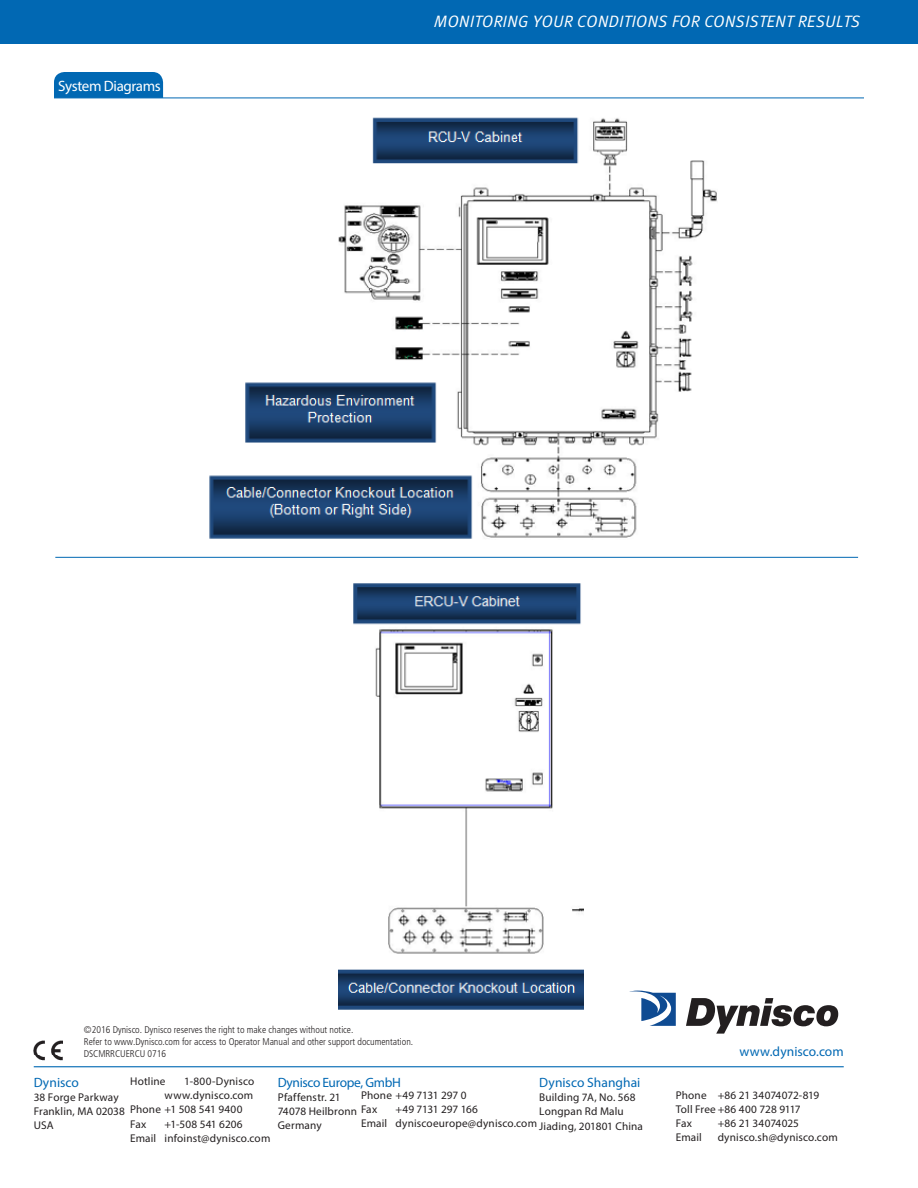
<style>
.page{position:relative;width:918px;height:1188px;background:#fff}
.page>*{position:absolute;margin:0;border:0;box-sizing:border-box;transform-origin:0 0}
.t1{font:16.5px "Meta Normal LF Italic Caps";color:#fff}
.t2{font:15px "Myriad Pro";letter-spacing:-.025em;color:#fff}
.X2_AddressesBOLD{font:13.5px "Myriad Pro";color:#0168b3}
.X2_AddressesBOLD-2{font:13.5px "Myriad Pro";letter-spacing:-.025em;color:#0168b3}
.X2_AddressesBOLD-3{font:11.25px/14.2px "Myriad Pro";letter-spacing:.015em;color:#231f20}
.X2_AddressesBOLD-4{font:11.25px "Myriad Pro";letter-spacing:-.01em;color:#231f20}
.X3_Code{font:300 condensed 9.75px/11.7px "Frutiger LT Std";color:#231f20}
</style>
<div class="page">
<img style="left:205px;top:97px;width:523px;height:442px">
<div style="left:0;top:0;width:918px;height:43px;background:#0168b3"></div>
<hr style="left:34px;top:1066px;width:810px;height:1px;background:#0168b3">
<img style="left:583px;top:984px;width:61px;height:14px">
<svg style="left:686px;top:998px;width:152px;height:36px"></svg>
<svg style="left:629px;top:991px;width:47px;height:35px"></svg>
<hr style="left:54px;top:98px;width:810px;height:1px;background:#0168b3">
<div style="left:54px;top:72px;width:109px;height:26px;background:#0168b3"></div>
<img style="left:339px;top:583px;width:244px;height:427px">
<hr style="left:55px;top:557px;width:803px;height:1px;background:#0168b3">
<img style="left:34px;top:1040px;width:28px;height:21px">
<p class="t2" style="left:58px;top:76px;width:104px">System Diagrams</p>
<h1 class="t1" style="left:434px;top:12px;width:428px">MONITORING YOUR CONDITIONS FOR CONSISTENT RESULTS</h1>
<p class="X3_Code" style="left:84px;top:1024px;width:331px">©2016 Dynisco. Dynisco reserves the right to make changes without notice.<br>Refer to www.Dynisco.com for access to Operator Manual and other support documentation.<br>DSCMRRCUERCU 0716</p>
<p class="X2_AddressesBOLD-3" style="left:130px;top:1074px;width:37px">Hotline</p>
<p class="X2_AddressesBOLD-3" style="left:184px;top:1074px;width:72px">1-800-Dynisco</p>
<p class="X2_AddressesBOLD-3" style="left:165px;top:1088px;width:90px">www.dynisco.com</p>
<p class="X2_AddressesBOLD-3" style="left:130px;top:1102px;width:114px">Phone +1 508 541 9400</p>
<p class="X2_AddressesBOLD-3" style="left:130px;top:1117px;width:18px">Fax</p>
<p class="X2_AddressesBOLD-3" style="left:165px;top:1117px;width:80px">+1-508 541 6206</p>
<p class="X2_AddressesBOLD-3" style="left:130px;top:1131px;width:142px">Email infoinst@dynisco.com</p>
<p class="X2_AddressesBOLD" style="left:34px;top:1074px;width:47px">Dynisco</p>
<p class="X2_AddressesBOLD-3" style="left:34px;top:1090px;width:86px">38 Forge Parkway</p>
<p class="X2_AddressesBOLD-3" style="left:34px;top:1104px;width:93px">Franklin, MA 02038</p>
<p class="X2_AddressesBOLD-3" style="left:34px;top:1118px;width:21px">USA</p>
<p class="X2_AddressesBOLD-2" style="left:278px;top:1074px;width:125px">Dynisco Europe, GmbH</p>
<p class="X2_AddressesBOLD-3" style="left:278px;top:1090px;width:64px">Pfaffenstr. 21</p>
<p class="X2_AddressesBOLD-3" style="left:278px;top:1104px;width:81px">74078 Heilbronn</p>
<p class="X2_AddressesBOLD-3" style="left:278px;top:1118px;width:45px">Germany</p>
<p class="X2_AddressesBOLD" style="left:539px;top:1074px;width:103px">Dynisco Shanghai</p>
<p class="X2_AddressesBOLD-3" style="left:539px;top:1090px;width:98px">Building 7A, No. 568<br>Longpan Rd Malu</p>
<p class="X2_AddressesBOLD-3" style="left:539px;top:1119px;width:105px">Jiading, 201801 China</p>
<p class="X2_AddressesBOLD-3" style="left:361px;top:1087px;width:107px">Phone +49 7131 297 0</p>
<p class="X2_AddressesBOLD-3" style="left:361px;top:1102px;width:18px">Fax</p>
<p class="X2_AddressesBOLD-4" style="left:396px;top:1102px;width:84px">+49 7131 297 166</p>
<p class="X2_AddressesBOLD-3" style="left:361px;top:1116px;width:178px">Email dyniscoeurope@dynisco.com</p>
<p class="X2_AddressesBOLD" style="left:739px;top:1043px;width:106px">www.dynisco.com</p>
<p class="X2_AddressesBOLD-3" style="left:676px;top:1087px;width:145px">Phone +86 21 34074072-819</p>
<p class="X2_AddressesBOLD-3" style="left:676px;top:1102px;width:126px">Toll Free +86 400 728 9117</p>
<p class="X2_AddressesBOLD-3" style="left:676px;top:1116px;width:18px">Fax</p>
<p class="X2_AddressesBOLD-3" style="left:718px;top:1116px;width:83px">+86 21 34074025</p>
<p class="X2_AddressesBOLD-3" style="left:676px;top:1130px;width:28px">Email</p>
<p class="X2_AddressesBOLD-3" style="left:718px;top:1130px;width:122px">dynisco.sh@dynisco.com</p>
</div>
